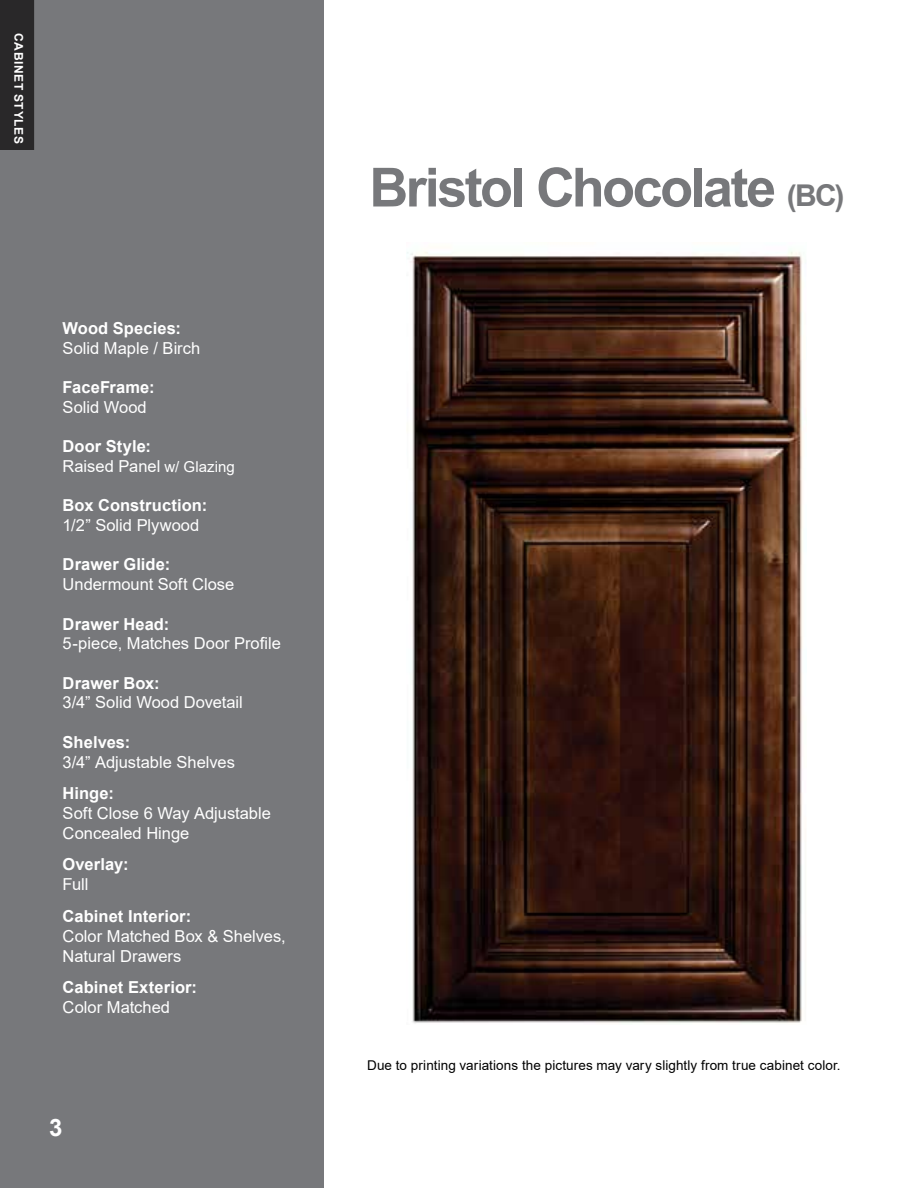
<style>
.page{position:relative;width:918px;height:1188px;background:#fff}
.page>*{position:absolute;margin:0;border:0;box-sizing:border-box;transform-origin:0 0}
.t1{font:700 54px "Arial";letter-spacing:-.045em;color:#77787b}
.t2{font:700 24px "Arial";color:#fff}
.t3{font:16.5px/19.8px "Arial";color:#fff}
.t4{font:700 16.5px "Arial";letter-spacing:.005em;color:#fff}
.t5{font:13.5px "Arial";letter-spacing:.005em;color:#000}
.t6{font:700 12px "Arial";letter-spacing:.055em;color:#fff}
.s1{font-weight:700}
.s2{font-size:15px}
.s3{font-size:30px}
</style>
<div class="page">
<div style="left:0;top:0;width:323px;height:1188px;background:#77787b"></div>
<div style="left:0;top:0;width:34px;height:150px;background:#292829"></div>
<img style="left:407px;top:251px;width:396px;height:772px">
<p class="t6" style="left:27px;top:33px;width:112px;rotate:90deg">CABINET STYLES</p>
<p class="t4" style="left:63px;top:317px;width:120px">Wood Species:</p>
<p class="t3" style="left:63px;top:338px;width:139px">Solid Maple / Birch</p>
<p class="t4" style="left:63px;top:376px;width:93px">FaceFrame:</p>
<p class="t3" style="left:63px;top:397px;width:86px">Solid Wood</p>
<p class="t3" style="left:63px;top:436px;width:174px"><span class="s1">Door Style:<br></span>Raised Panel <span class="s2">w/ Glazing</span></p>
<p class="t4" style="left:63px;top:494px;width:146px">Box Construction:</p>
<p class="t3" style="left:63px;top:515px;width:138px">1/2” Solid Plywood</p>
<p class="t4" style="left:63px;top:553px;width:109px">Drawer Glide:</p>
<p class="t3" style="left:63px;top:574px;width:173px">Undermount Soft Close</p>
<p class="t4" style="left:63px;top:612px;width:108px">Drawer Head:</p>
<p class="t3" style="left:63px;top:634px;width:220px">5-piece, Matches Door Profile</p>
<p class="t4" style="left:63px;top:671px;width:99px">Drawer Box:</p>
<p class="t3" style="left:63px;top:693px;width:182px">3/4” Solid Wood Dovetail</p>
<p class="t4" style="left:63px;top:730px;width:69px">Shelves:</p>
<p class="t3" style="left:63px;top:752px;width:174px">3/4” Adjustable Shelves</p>
<p class="t4" style="left:63px;top:782px;width:53px">Hinge:</p>
<p class="t3" style="left:63px;top:803px;width:210px">Soft Close 6 Way Adjustable<br>Concealed Hinge</p>
<p class="t4" style="left:63px;top:853px;width:67px">Overlay:</p>
<p class="t3" style="left:63px;top:874px;width:27px">Full</p>
<p class="t4" style="left:63px;top:904px;width:130px">Cabinet Interior:</p>
<p class="t3" style="left:63px;top:926px;width:225px">Color Matched Box &amp; Shelves,<br>Natural Drawers</p>
<p class="t4" style="left:63px;top:976px;width:136px">Cabinet Exterior:</p>
<p class="t3" style="left:63px;top:997px;width:109px">Color Matched</p>
<h2 class="t2" style="left:49px;top:1110px;width:15px">3</h2>
<h1 class="t1" style="left:369px;top:149px;width:477px">Bristol Chocolate <span class="s3">(BC)</span></h1>
<p class="t5" style="left:367px;top:1056px;width:475px">Due to printing variations the pictures may vary slightly from true cabinet color.</p>
</div>
